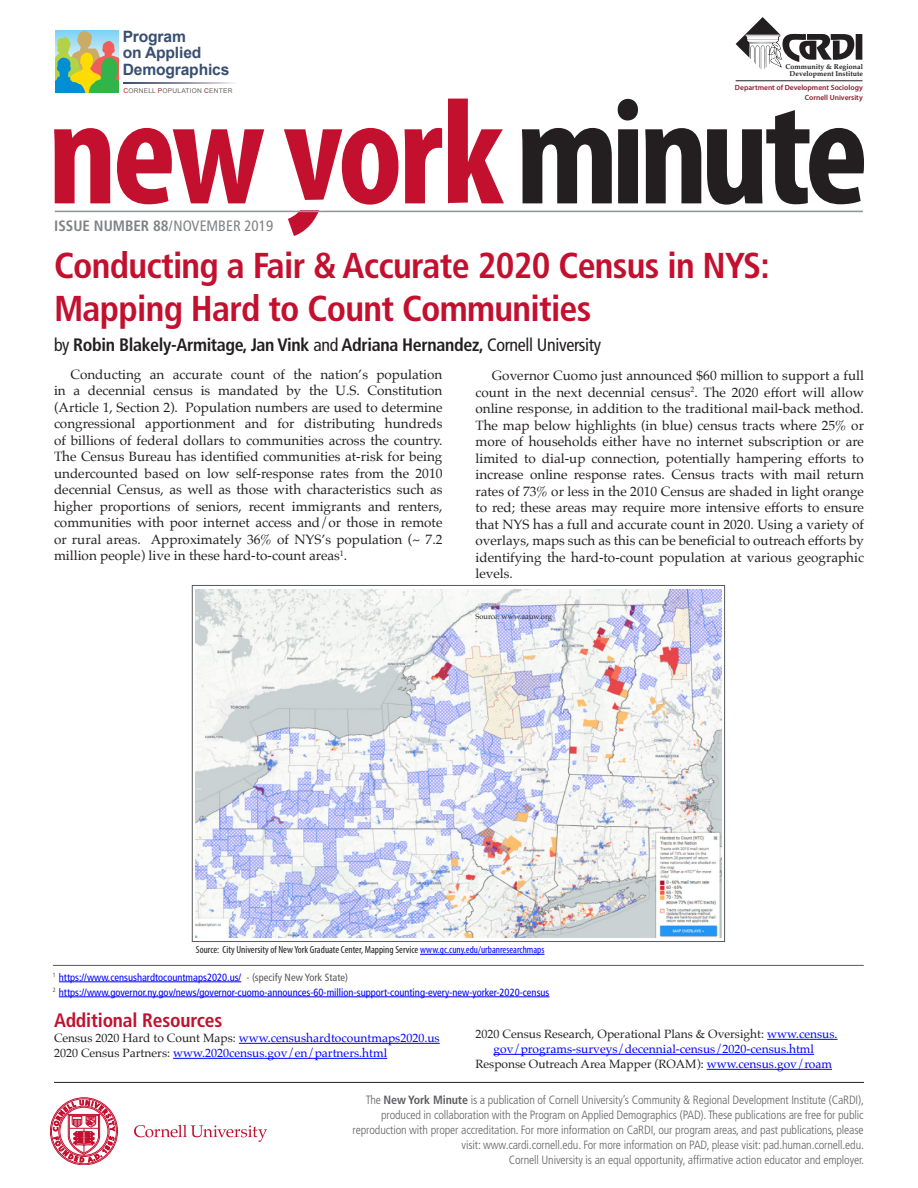
<style>
.page{position:relative;width:918px;height:1188px;background:#fff}
.page>*{position:absolute;margin:0;border:0;box-sizing:border-box;transform-origin:0 0}
.t1{font:700 condensed 151.5px "Myriad Pro";letter-spacing:-.03em;color:#c3102f}
.t2{font:700 condensed 36px/43.2px "Frutiger LT Std";letter-spacing:-.02em;color:#c3102f}
.ta{font:700 condensed 19.5px "Frutiger LT Std";letter-spacing:-.01em;color:#c3102f}
.t3{font:700 condensed 18px "Frutiger LT Std";letter-spacing:-.02em;color:#231f20}
.t4{font:700 15.6px/16.6px "Arial";letter-spacing:-.01em;color:#394f71}
.t5{font:700 condensed 15px "Frutiger LT Std";color:#808285}
.t6{font:13.5px/16.5px "Palatino";color:#231f20;text-align:justify}
.t7{font:300 condensed 12px/15px "Frutiger LT Std";letter-spacing:-.01em;color:#636366;text-align:right}
.ta-2{font:12px/15px "Palatino";color:#00f}
.t8{font:condensed 10.5px/15px "Frutiger LT Std";color:#00f}
.t9{font:condensed 10.5px "Myriad Pro";color:#231f20}
.t10{font:600 7.5px/10.1px "Myriad Pro";color:#90192b;text-align:right}
.t11{font:7.5px "Palatino";color:#231f20}
.t12{font:700 7.05px/7.1px "Palatino";color:#231f20;text-align:center}
.t13{font:6.6px "Arial";letter-spacing:.035em;color:#67645b}
.s1{color:#991b1e}
.s2{color:#231f20}
.s3{font-weight:400}
.s4{color:#00f}
.s5{color:#57585a}
.s6{color:#5f5f62}
.s7{font-weight:700;color:#5f5f62}
</style>
<div class="page">
<svg style="left:50px;top:1098px;width:68px;height:67px"></svg>
<svg style="left:134px;top:1125px;width:133px;height:17px"></svg>
<hr style="left:54px;top:1082px;width:810px;height:1px;background:#231f20">
<svg style="left:442px;top:210px;width:30px;height:3px"></svg>
<hr style="left:55px;top:211px;width:808px;height:1px;background:#939598">
<img style="left:196px;top:590px;width:525px;height:348px">
<hr style="left:736px;top:81px;width:127px;height:1px;background:#231f20">
<svg style="left:736px;top:17px;width:126px;height:52px"></svg>
<svg style="left:56px;top:31px;width:62px;height:62px;background:#90b87d"></svg>
<svg style="left:123px;top:82px;width:111px;height:2px"></svg>
<hr style="left:239px;top:1043px;width:201px;height:1px;background:#00f">
<hr style="left:173px;top:1058px;width:214px;height:1px;background:#00f">
<hr style="left:767px;top:1039px;width:71px;height:1px;background:#00f">
<hr style="left:494px;top:1054px;width:320px;height:1px;background:#00f">
<hr style="left:707px;top:1069px;width:125px;height:1px;background:#00f">
<hr style="left:53px;top:965px;width:811px;height:1px;background:#57585a">
<hr style="left:59px;top:982px;width:182px;height:1px;background:#00f">
<hr style="left:59px;top:997px;width:491px;height:1px;background:#00f">
<hr style="left:420px;top:954px;width:124px;height:1px;background:#00f">
<p class="t4" style="left:123px;top:28px;width:108px">Program<br>on Applied<br>Demographics</p>
<p class="t13" style="left:123px;top:86px;width:110px"><span class="s1">C</span>ORNELL <span class="s1">P</span>OPULATION <span class="s1">C</span>ENTER</p>
<p class="t12" style="left:785px;top:63px;width:79px">Community &amp; Regional<br>Development Institute</p>
<p class="t10" style="left:735px;top:82px;width:129px">Department of Development Sociology<br>Cornell University</p>
<h1 class="t1" style="left:48px;top:58px;width:822px">new york<span class="s2">minute</span></h1>
<p class="t5" style="left:54px;top:217px;width:220px">ISSUE NUMBER 88<span class="s3">/NOVEMBER 2019</span></p>
<h2 class="t2" style="left:54px;top:244px;width:717px">Conducting a Fair &amp; Accurate 2020 Census in NYS:<br>Mapping Hard to Count Communities</h2>
<h3 class="t3" style="left:54px;top:334px;width:549px"><span class="s3">by</span> Robin Blakely-Armitage, Jan Vink <span class="s3">and</span> Adriana Hernandez, <span class="s3">Cornell University</span></h3>
<p class="t6" style="left:54px;top:366px;width:390px;text-indent:16px">Conducting an accurate count of the nation’s population in a decennial census is mandated by the U.S. Constitution (Article 1, Section 2). Population numbers are used to determine congressional apportionment and for distributing hundreds of billions of federal dollars to communities across the country.<br>The Census Bureau has identified communities at-risk for being undercounted based on low self-response rates from the 2010 decennial Census, as well as those with characteristics such as higher proportions of seniors, recent immigrants and renters, communities with poor internet access and/or those in remote or rural areas. Approximately 36% of NYS’s population (~ 7.2 million people) live in these hard-to-count areas<sup>1</sup>.</p>
<p class="t6" style="left:475px;top:368px;width:390px;text-indent:16px">Governor Cuomo just announced $60 million to support a full count in the next decennial census<sup>2</sup>. The 2020 effort will allow online response, in addition to the traditional mail-back method.<br>The map below highlights (in blue) census tracts where 25% or more of households either have no internet subscription or are limited to dial-up connection, potentially hampering efforts to increase online response rates. Census tracts with mail return rates of 73% or less in the 2010 Census are shaded in light orange to red; these areas may require more intensive efforts to ensure that NYS has a full and accurate count in 2020. Using a variety of overlays, maps such as this can be beneficial to outreach efforts by identifying the hard-to-count population at various geographic levels.</p>
<p class="t11" style="left:476px;top:610px;width:78px">Source: www.aauw.org</p>
<p class="t9" style="left:196px;top:943px;width:350px">Source: City University of New York Graduate Center, Mapping Service <span class="s4">www.gc.cuny.edu/urbanresearchmaps</span></p>
<p class="t8" style="left:53px;top:970px;width:498px"><sup>1</sup> https://www.censushardtocountmaps2020.us/ <span class="s5">- (specify New York State)<br></span><sup>2</sup> https://www.governor.ny.gov/news/governor-cuomo-announces-60-million-support-counting-every-new-yorker-2020-census</p>
<p class="ta" style="left:54px;top:1009px;width:170px">Additional Resources</p>
<p class="ta-2" style="left:54px;top:1030px;width:387px"><span class="s2">Census 2020 Hard to Count Maps:</span> www.censushardtocountmaps2020.us<br><span class="s2">2020 Census Partners:</span> www.2020census.gov/en/partners.html</p>
<p class="ta-2" style="left:476px;top:1026px;width:364px;text-align:center"><span class="s2">2020 Census Research, Operational Plans &amp; Oversight:</span> www.census. gov/programs-surveys/decennial-census/2020-census.html<br><span class="s2">Response Outreach Area Mapper (ROAM):</span> www.census.gov/roam</p>
<p class="t7" style="left:353px;top:1092px;width:513px"><span class="s6">The</span> <span class="s7">New York Minute</span> <span class="s6">is a publication</span> of Cornell University’s Community &amp; Regional Development Institute (CaRDI), produced in collaboration with the Program on Applied Demographics (PAD). These publications are free for public reproduction with proper accreditation. For more information on CaRDI, our program areas, and past publications, please visit: www.cardi.cornell.edu. For more information on PAD, please visit: pad.human.cornell.edu.<br>Cornell University is an equal opportunity, affirmative action educator and employer.</p>
</div>
